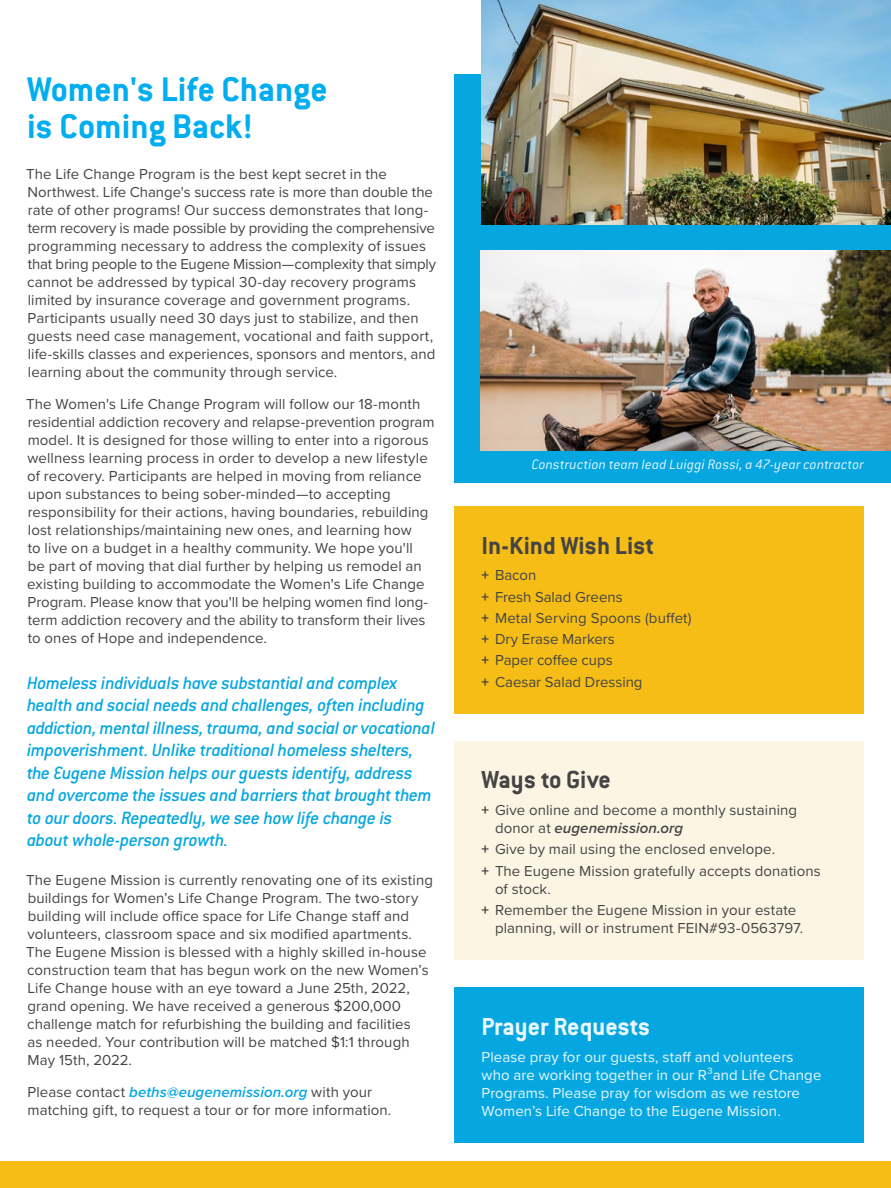
<style>
.page{position:relative;width:891px;height:1188px;background:#fff}
.page>*{position:absolute;margin:0;border:0;box-sizing:border-box;transform-origin:0 0}
.t1{font:700 37.5px/37.5px "Conduit ITC";color:#00aeef}
.t2{font:700 27px "Conduit ITC";color:#444}
.t3{font:700 27px "Conduit ITC";letter-spacing:-.005em;color:#e9f7fe}
.t4{font:italic 500 19.5px/22.5px "Conduit ITC";letter-spacing:-.015em;color:#06a7e0}
.t5{font:15px/18px "Proxima Nova";letter-spacing:.005em;color:#444545}
.t6{font:15px/18px "Proxima Nova";letter-spacing:.005em;color:#e9f7fe}
.t7{font:italic 300 15px "Conduit ITC";letter-spacing:.015em;color:#e9f7fe}
.s1{font-weight:600;font-style:italic;color:#06a7e0}
.s2{font-weight:700;color:#444}
.s3{font-weight:600;font-style:italic}
</style>
<div class="page">
<div style="left:454px;top:75px;width:437px;height:408px;background:#06a7e0"></div>
<img style="left:481px;top:251px;width:410px;height:199px">
<img style="left:482px;top:0;width:409px;height:225px">
<div style="left:454px;top:741px;width:410px;height:219px;background:#fcf5e3"></div>
<div style="left:454px;top:987px;width:410px;height:156px;background:#06a7e0"></div>
<div style="left:454px;top:506px;width:410px;height:208px;background:#f6bd17"></div>
<div style="left:0;top:1161px;width:891px;height:27px;background:#f6bd17"></div>
<h1 class="t1" style="left:27px;top:69px;width:302px">Women's Life Change is Coming Back!</h1>
<p class="t5" style="left:26px;top:164px;width:412px">The Life Change Program is the best kept secret in the Northwest. Life Change's success rate is more than double the rate of other programs! Our success demonstrates that long&shy;term recovery is made possible by providing the comprehensive programming necessary to address the complexity of issues that bring people to the Eugene Mission—complexity that simply cannot be addressed by typical 30-day recovery programs limited by insurance coverage and government programs.<br>Participants usually need 30 days just to stabilize, and then guests need case management, vocational and faith support, life-skills classes and experiences, sponsors and mentors, and learning about the community through service.</p>
<p class="t5" style="left:26px;top:394px;width:410px">The Women's Life Change Program will follow our 18-month residential addiction recovery and relapse-prevention program model. It is designed for those willing to enter into a rigorous wellness learning process in order to develop a new lifestyle of recovery. Participants are helped in moving from reliance upon substances to being sober-minded—to accepting responsibility for their actions, having boundaries, rebuilding lost relationships/maintaining new ones, and learning how<br>to live on a budget in a healthy community. We hope you'll<br>be part of moving that dial further by helping us remodel an existing building to accommodate the Women's Life Change Program. Please know that you'll be helping women find long&shy;term addiction recovery and the ability to transform their lives to ones of Hope and independence.</p>
<p class="t4" style="left:27px;top:671px;width:410px">Homeless individuals have substantial and complex health and social needs and challenges, often including addiction, mental illness, trauma, and social or vocationaI impoverishment. Unlike traditional homeless shelters, the Eugene Mission helps our guests identify, address and overcome the issues and barriers that brought them to our doors. Repeatedly, we see how life change is about whole-person growth.</p>
<p class="t5" style="left:26px;top:870px;width:408px">The Eugene Mission is currently renovating one of its existing buildings for Women’s Life Change Program. The two-story building will include office space for Life Change staff and volunteers, classroom space and six modified apartments.<br>The Eugene Mission is blessed with a highly skilled in-house construction team that has begun work on the new Women’s Life Change house with an eye toward a June 25th, 2022, grand opening. We have received a generous $200,000 challenge match for refurbishing the building and facilities<br>as needed. Your contribution will be matched $1:1 through May 15th, 2022.</p>
<p class="t5" style="left:28px;top:1082px;width:365px">Please contact <span class="s1">beths@eugenemission.org</span> with your matching gift, to request a tour or for more information.</p>
<p class="t7" style="left:532px;top:456px;width:334px">Construction team lead Luiggi Rossi, a 47-year contractor</p>
<h2 class="t2" style="left:482px;top:530px;width:174px">In-Kind Wish List</h2>
<p class="t5" style="left:482px;top:564px;width:211px;line-height:21.3px"><span class="s2">+</span> Bacon<br><span class="s2">+</span> Fresh Salad Greens<br><span class="s2">+</span> Metal Serving Spoons (buffet) <span class="s2">+</span> Dry Erase Markers<br><span class="s2">+</span> Paper coffee cups<br><span class="s2">+</span> Caesar Salad Dressing</p>
<h2 class="t2" style="left:482px;top:764px;width:131px">Ways to Give</h2>
<p class="t5" style="left:495px;top:800px;width:304px;text-indent:-14px"><span class="s2">+</span> Give online and become a monthly sustaining donor at <span class="s3">eugenemission.org</span></p>
<p class="t5" style="left:482px;top:838px;width:341px;line-height:21.3px"><span class="s2">+</span> Give by mail using the enclosed envelope.<br><span class="s2">+</span> The Eugene Mission gratefully accepts donations</p>
<p class="t5" style="left:482px;top:877px;width:316px;line-height:21.3px;text-indent:14px">of stock.<br><span class="s2">+</span> Remember the Eugene Mission in your estate</p>
<p class="t5" style="left:495px;top:918px;width:310px">planning, will or instrument FEIN#93-0563797.</p>
<h2 class="t3" style="left:482px;top:1011px;width:170px">Prayer Requests</h2>
<p class="t6" style="left:482px;top:1047px;width:341px">Please pray for our guests, staff and volunteers who are working together in our R³and Life Change Programs. Please pray for wisdom as we restore Women’s Life Change to the Eugene Mission.</p>
</div>
